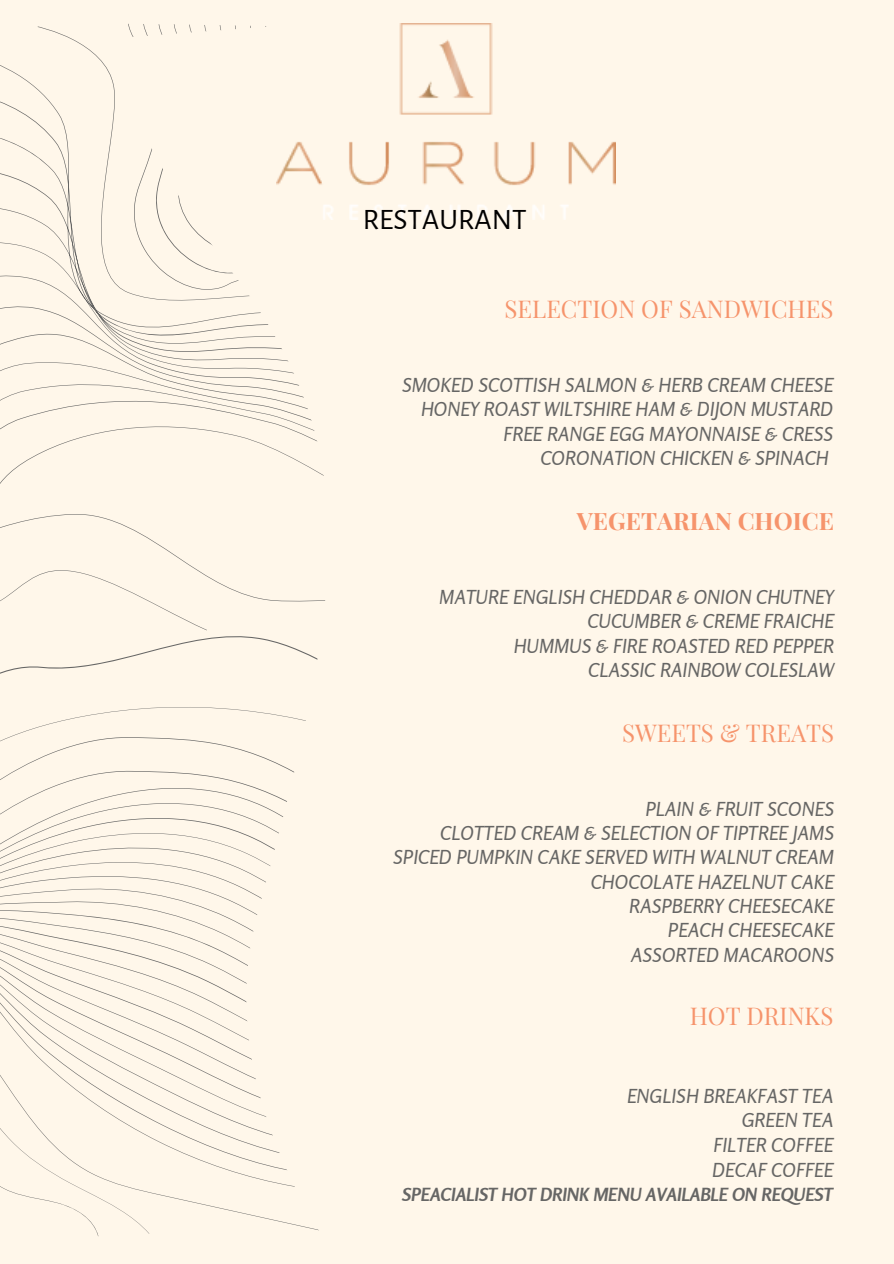
<style>
.page{position:relative;width:894px;height:1264px;background:#fff}
.page>*{position:absolute;margin:0;border:0;box-sizing:border-box;transform-origin:0 0}
.t1{font:29.7px "Alegreya Sans SC";color:#000}
.t2{font:24px "Playfair Display";color:#f6946c}
.t3{font:700 24px "Playfair Display";color:#f6946c}
.t4{font:italic 19.2px/24.3px "Rosario";color:#666665;text-align:right}
.t5{font:italic 700 18px "Rosario";color:#666665}
</style>
<div class="page">
<svg style="left:0;top:631px;width:104px;height:609px;background:#faf2e6"></svg>
<div style="left:0;top:24px;width:104px;height:607px;background:#fff7ea"></div>
<div style="left:104px;top:0;width:789px;height:1263px;background:#fff7ea"></div>
<img style="left:276px;top:24px;width:339px;height:196px">
<h1 class="t1" style="left:362px;top:205px;width:165px">RESTAURANT</h1>
<p class="t2" style="left:504px;top:292px;width:330px">SELECTION OF SANDWICHES</p>
<p class="t4" style="left:402px;top:373px;width:432px">SMOKED SCOTTISH SALMON &amp; HERB CREAM CHEESE HONEY ROAST WILTSHIRE HAM &amp; DIJON MUSTARD FREE RANGE EGG MAYONNAISE &amp; CRESS CORONATION CHICKEN &amp; SPINACH</p>
<p class="t3" style="left:576px;top:504px;width:258px">VEGETARIAN CHOICE</p>
<p class="t4" style="left:439px;top:584px;width:396px">MATURE ENGLISH CHEDDAR &amp; ONION CHUTNEY<br>CUCUMBER &amp; CREME FRAICHE<br>HUMMUS &amp; FIRE ROASTED RED PEPPER<br>CLASSIC RAINBOW COLESLAW</p>
<p class="t2" style="left:622px;top:715px;width:213px">SWEETS &amp; TREATS</p>
<p class="t4" style="left:393px;top:796px;width:442px">PLAIN &amp; FRUIT SCONES<br>CLOTTED CREAM &amp; SELECTION OF TIPTREE JAMS<br>SPICED PUMPKIN CAKE SERVED WITH WALNUT CREAM<br>CHOCOLATE HAZELNUT CAKE<br>RASPBERRY CHEESECAKE<br>PEACH CHEESECAKE<br>ASSORTED MACAROONS</p>
<p class="t2" style="left:689px;top:999px;width:145px">HOT DRINKS</p>
<p class="t4" style="left:627px;top:1082px;width:208px;line-height:24.8px">ENGLISH BREAKFAST TEA<br>GREEN TEA<br>FILTER COFFEE<br>DECAF COFFEE</p>
<p class="t5" style="left:402px;top:1182px;width:432px">SPEACIALIST HOT DRINK MENU AVAILABLE ON REQUEST</p>
</div>
